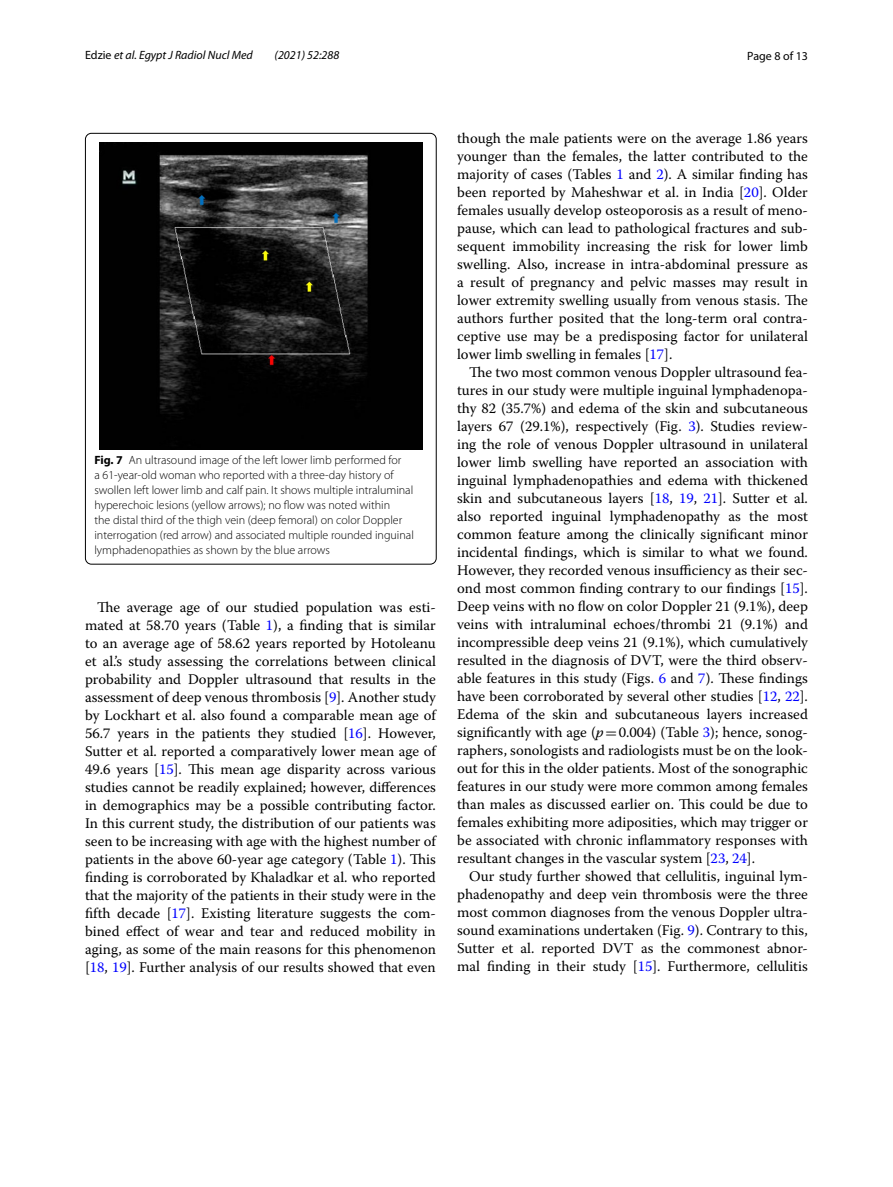
<style>
.page{position:relative;width:893px;height:1187px;background:#fff}
.page>*{position:absolute;margin:0;border:0;box-sizing:border-box;transform-origin:0 0}
.t1{font:14.7px/18px "Warnock Pro";color:#000;text-align:justify}
.t2{font:300 12px/15px "Myriad Pro";color:#000}
.t3{font:italic 12px "Myriad Pro";color:#000}
.t4{font:12px "Myriad Pro";color:#000}
.s1{font-style:normal}
.s2{font-weight:700}
.s3{color:#00f}
.s4{font-style:italic}
.s5{font-family:"MTSY"}
</style>
<div class="page">
<img style="left:99px;top:142px;width:323px;height:307px">
<div style="left:85px;top:133px;width:351px;height:431px;border:1px solid #000;border-radius:6px"></div>
<p class="t3" style="left:85px;top:48px;width:169px"><span class="s1">Edzie</span> et al. Egypt J Radiol Nucl Med</p>
<p class="t3" style="left:275px;top:48px;width:66px">(2021) 52:288</p>
<p class="t4" style="left:747px;top:48px;width:62px">Page 8 of 13</p>
<p class="t2" style="left:94px;top:453px;width:321px"><span class="s2">Fig. 7</span> An ultrasound image of the left lower limb performed for<br>a 61-year-old woman who reported with a three-day history of swollen left lower limb and calf pain. It shows multiple intraluminal hyperechoic lesions (yellow arrows); no flow was noted within<br>the distal third of the thigh vein (deep femoral) on color Doppler interrogation (red arrow) and associated multiple rounded inguinal lymphadenopathies as shown by the blue arrows</p>
<p class="t1" style="left:85px;top:597px;width:352px;text-indent:12px">The average age of our studied population was esti&shy;mated at 58.70 years (Table <span class="s3">1</span>), a finding that is similar to an average age of 58.62 years reported by Hotoleanu et al.’s study assessing the correlations between clinical probability and Doppler ultrasound that results in the assessment of deep venous thrombosis [<span class="s3">9</span>]. Another study by Lockhart et al. also found a comparable mean age of 56.7 years in the patients they studied [<span class="s3">16</span>]. However, Sutter et al. reported a comparatively lower mean age of 49.6 years [<span class="s3">15</span>]. This mean age disparity across various studies cannot be readily explained; however, differences in demographics may be a possible contributing factor.<br>In this current study, the distribution of our patients was seen to be increasing with age with the highest number of patients in the above 60-year age category (Table <span class="s3">1</span>). This finding is corroborated by Khaladkar et al. who reported that the majority of the patients in their study were in the fifth decade [<span class="s3">17</span>]. Existing literature suggests the com&shy;bined effect of wear and tear and reduced mobility in aging, as some of the main reasons for this phenomenon [<span class="s3">18</span>, <span class="s3">19</span>]. Further analysis of our results showed that even</p>
<p class="t1" style="left:457px;top:128px;width:352px">though the male patients were on the average 1.86 years younger than the females, the latter contributed to the majority of cases (Tables <span class="s3">1</span> and <span class="s3">2</span>). A similar finding has been reported by Maheshwar et al. in India [<span class="s3">20</span>]. Older females usually develop osteoporosis as a result of meno&shy;pause, which can lead to pathological fractures and sub&shy;sequent immobility increasing the risk for lower limb swelling. Also, increase in intra-abdominal pressure as a result of pregnancy and pelvic masses may result in lower extremity swelling usually from venous stasis. The authors further posited that the long-term oral contra&shy;ceptive use may be a predisposing factor for unilateral lower limb swelling in females [<span class="s3">17</span>].</p>
<p class="t1" style="left:457px;top:362px;width:352px;text-indent:12px">The two most common venous Doppler ultrasound fea&shy;tures in our study were multiple inguinal lymphadenopa&shy;thy 82 (35.7%) and edema of the skin and subcutaneous layers 67 (29.1%), respectively (Fig. <span class="s3">3</span>). Studies review&shy;ing the role of venous Doppler ultrasound in unilateral lower limb swelling have reported an association with inguinal lymphadenopathies and edema with thickened skin and subcutaneous layers [<span class="s3">18</span>, <span class="s3">19</span>, <span class="s3">21</span>]. Sutter et al. also reported inguinal lymphadenopathy as the most common feature among the clinically significant minor incidental findings, which is similar to what we found.<br>However, they recorded venous insufficiency as their sec&shy;ond most common finding contrary to our findings [<span class="s3">15</span>].<br>Deep veins with no flow on color Doppler 21 (9.1%), deep veins with intraluminal echoes/thrombi 21 (9.1%) and incompressible deep veins 21 (9.1%), which cumulatively resulted in the diagnosis of DVT, were the third observ&shy;able features in this study (Figs. <span class="s3">6</span> and <span class="s3">7</span>). These findings have been corroborated by several other studies [<span class="s3">12</span>, <span class="s3">22</span>].<br>Edema of the skin and subcutaneous layers increased significantly with age (<span class="s4">p</span><span class="s5">=</span>0.004) (Table <span class="s3">3</span>); hence, sonog&shy;raphers, sonologists and radiologists must be on the look&shy;out for this in the older patients. Most of the sonographic features in our study were more common among females than males as discussed earlier on. This could be due to females exhibiting more adiposities, which may trigger or be associated with chronic inflammatory responses with resultant changes in the vascular system [<span class="s3">23</span>, <span class="s3">24</span>].</p>
<p class="t1" style="left:457px;top:866px;width:352px;text-indent:12px">Our study further showed that cellulitis, inguinal lym&shy;phadenopathy and deep vein thrombosis were the three most common diagnoses from the venous Doppler ultra&shy;sound examinations undertaken (Fig. <span class="s3">9</span>). Contrary to this, Sutter et al. reported DVT as the commonest abnor&shy;mal finding in their study [<span class="s3">15</span>]. Furthermore, cellulitis</p>
</div>
